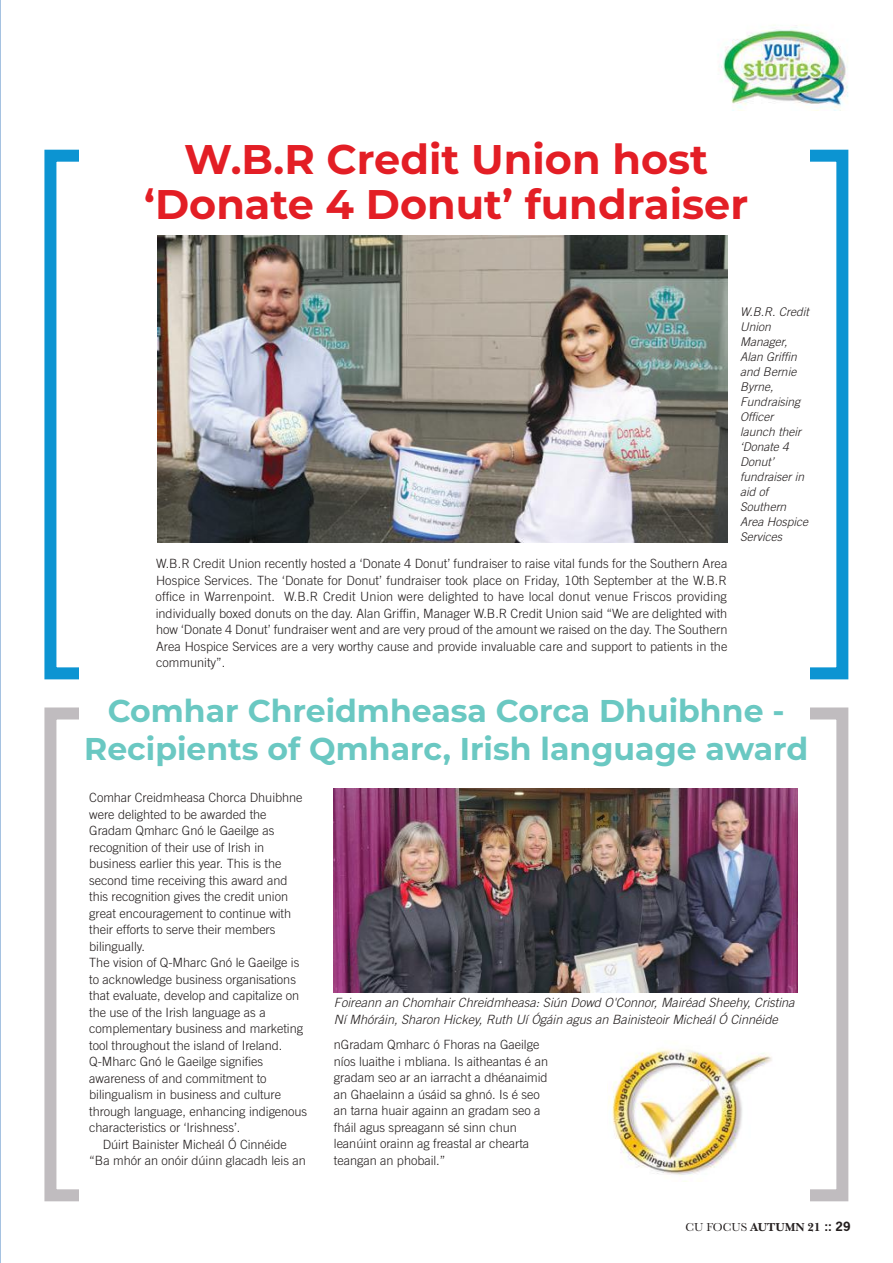
<style>
.page{position:relative;width:893px;height:1263px;background:#fff}
.page>*{position:absolute;margin:0;border:0;box-sizing:border-box;transform-origin:0 0}
.t1{font:700 41.4px/45px "Montserrat";color:#e31e25;text-align:center}
.t2{font:700 31.5px/37.5px "Montserrat";color:#6ac8c2;text-align:center}
.t3{font:300 12.75px/16.5px "Trade Gothic LT Std";letter-spacing:-.005em;color:#241f1f;text-align:justify}
.t4{font:italic 300 12.75px/16.5px "Trade Gothic LT Std";color:#241f1f}
.t5{font:italic 300 12px/15px "Trade Gothic LT Std";color:#241f1f}
.t6{font:700 12px "Baskerville No 2 BT";color:#241f1f}
.s1{font-family:"Baskerville";font-weight:400}
.s2{font-family:"News Gothic Std"}
</style>
<div class="page">
<hr style="left:0;top:0;width:1px;height:1263px;background:#a5c2e1">
<div style="left:44px;top:150px;width:804px;height:529px;border:12px solid #0c94d2"></div>
<div style="left:79px;top:141px;width:731px;height:546px;background:#fff"></div>
<img style="left:717px;top:25px;width:132px;height:85px">
<img style="left:157px;top:236px;width:570px;height:307px">
<div style="left:44px;top:707px;width:804px;height:494px;border:12px solid #c0bcbf"></div>
<div style="left:79px;top:699px;width:731px;height:529px;background:#fff"></div>
<div style="left:334px;top:789px;width:463px;height:242px;background:linear-gradient(to right,#fff,#fff)"></div>
<img style="left:334px;top:789px;width:463px;height:203px">
<img style="left:608px;top:1049px;width:164px;height:127px">
<div style="left:334px;top:998px;width:463px;height:38px;background:#fff"></div>
<h1 class="t1" style="left:144px;top:135px;width:605px">W.B.R Credit Union host ‘Donate 4 Donut’ fundraiser</h1>
<p class="t5" style="left:740px;top:306px;width:70px">W.B.R. Credit<br>Union<br>Manager,<br>Alan Griffin and Bernie<br>Byrne,<br>Fundraising<br>Officer launch their ‘Donate 4<br>Donut’ fundraiser in aid of<br>Southern<br>Area Hospice<br>Services</p>
<p class="t3" style="left:156px;top:556px;width:573px">W.B.R Credit Union recently hosted a ‘Donate 4 Donut’ fundraiser to raise vital funds for the Southern Area Hospice Services. The ‘Donate for Donut’ fundraiser took place on Friday, 10th September at the W.B.R office in Warrenpoint. W.B.R Credit Union were delighted to have local donut venue Friscos providing individually boxed donuts on the day. Alan Griffin, Manager W.B.R Credit Union said “We are delighted with how ‘Donate 4 Donut’ fundraiser went and are very proud of the amount we raised on the day. The Southern Area Hospice Services are a very worthy cause and provide invaluable care and support to patients in the community”.</p>
<h2 class="t2" style="left:84px;top:691px;width:725px">Comhar Chreidmheasa Corca Dhuibhne -<br>Recipients of Qmharc, Irish language award</h2>
<p class="t3" style="left:89px;top:791px;width:215px">Comhar Creidmheasa Chorca Dhuibhne</p>
<p class="t3" style="left:89px;top:807px;width:179px">were delighted to be awarded the</p>
<p class="t3" style="left:89px;top:824px;width:187px">Gradam Qmharc Gnó le Gaeilge as</p>
<p class="t3" style="left:89px;top:840px;width:176px">recognition of their use of Irish in</p>
<p class="t3" style="left:89px;top:857px;width:194px">business earlier this year. This is the</p>
<p class="t3" style="left:89px;top:873px;width:200px">second time receiving this award and</p>
<p class="t3" style="left:89px;top:890px;width:200px">this recognition gives the credit union</p>
<p class="t3" style="left:89px;top:906px;width:203px">great encouragement to continue with</p>
<p class="t3" style="left:89px;top:923px;width:188px">their efforts to serve their members</p>
<p class="t3" style="left:89px;top:939px;width:57px">bilingually.</p>
<p class="t3" style="left:89px;top:956px;width:212px">The vision of Q-Mharc Gnó le Gaeilge is</p>
<p class="t3" style="left:89px;top:972px;width:208px">to acknowledge business organisations</p>
<p class="t3" style="left:89px;top:989px;width:212px">that evaluate, develop and capitalize on</p>
<p class="t3" style="left:89px;top:1005px;width:178px">the use of the Irish language as a</p>
<p class="t3" style="left:89px;top:1022px;width:215px">complementary business and marketing</p>
<p class="t3" style="left:89px;top:1038px;width:195px">tool throughout the island of Ireland.</p>
<p class="t3" style="left:89px;top:1055px;width:175px">Q-Mharc Gnó le Gaeilge signifies</p>
<p class="t3" style="left:89px;top:1071px;width:179px">awareness of and commitment to</p>
<p class="t3" style="left:89px;top:1088px;width:193px">bilingualism in business and culture</p>
<p class="t3" style="left:89px;top:1104px;width:219px">through language, enhancing indigenous</p>
<p class="t3" style="left:89px;top:1121px;width:153px">characteristics or ‘Irishness’.</p>
<p class="t3" style="left:103px;top:1137px;width:186px">Dúirt Bainister Micheál Ó Cinnéide</p>
<p class="t3" style="left:89px;top:1154px;width:218px">“Ba mhór an onóir dúinn glacadh leis an</p>
<p class="t4" style="left:334px;top:996px;width:462px">Foireann an Chomhair Chreidmheasa: Siún Dowd O'Connor, Mairéad Sheehy, Cristina<br>Ní Mhóráin, Sharon Hickey, Ruth Uí Ógáin agus an Bainisteoir Micheál Ó Cinnéide</p>
<p class="t3" style="left:334px;top:1037px;width:216px;text-align:left">nGradam Qmharc ó Fhoras na Gaeilge níos luaithe i mbliana. Is aitheantas é an gradam seo ar an iarracht a dhéanaimid an Ghaelainn a úsáid sa ghnó. Is é seo an tarna huair againn an gradam seo a fháil agus spreagann sé sinn chun leanúint orainn ag freastal ar chearta teangan an phobail.”</p>
<p class="t6" style="left:685px;top:1223px;width:166px"><span class="s1">CU FOCUS</span> AUTUMN 21 <span class="s2">:: 29</span></p>
</div>
